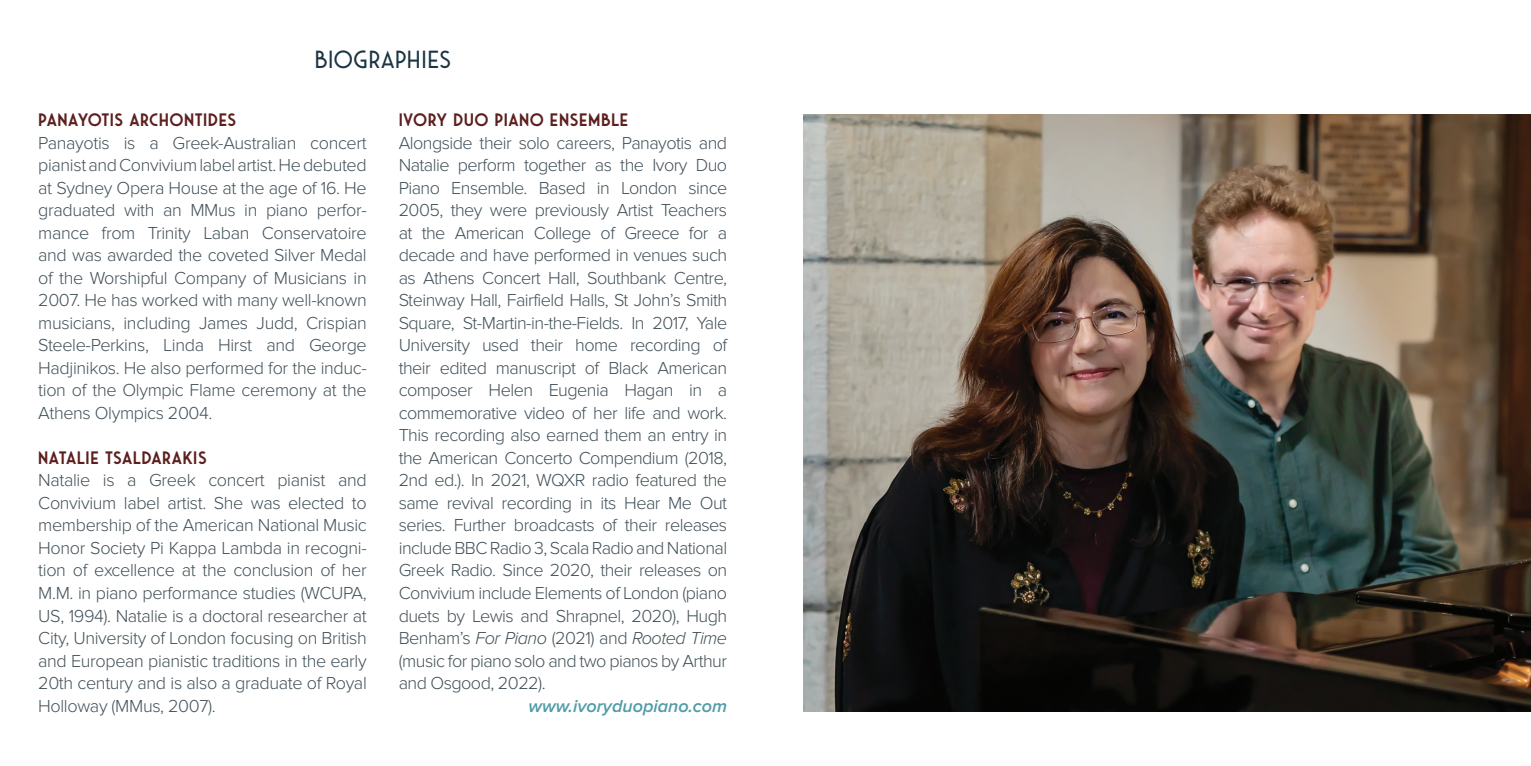
<style>
.page{position:relative;width:1531px;height:766px;background:#fff}
.page>*{position:absolute;margin:0;border:0;box-sizing:border-box;transform-origin:0 0}
.t1{font:24.75px "Saveur Sans";letter-spacing:.025em;color:#1c3542}
.t2{font:300 18px/22.5px "Proxima Nova";letter-spacing:-.03em;color:#425159}
.t3{font:italic 300 18px "Proxima Nova";letter-spacing:-.03em;color:#425159}
.t4{font:600 18px "Saveur Sans";letter-spacing:.03em;color:#5c1f1e}
.t5{font:italic 600 18px "Proxima Nova";color:#519ba8}
.s1{font-family:"Saveur Sans";font-weight:600;color:#5c1f1e}
.s2{font-style:normal}
</style>
<div class="page">
<img style="left:804px;top:114px;width:727px;height:597px">
<p class="t1" style="left:314px;top:47px;width:138px">BIOGRAPHIES</p>
<p class="t2" style="left:38px;top:109px;width:330px"><span class="s1">PANAYOTIS ARCHONTIDES<br></span>Panayotis is a Greek-Australian concert pianist and Convivium label artist. He debuted at Sydney Opera House at the age of 16. He graduated with an MMus in piano perfor&shy;mance from Trinity Laban Conservatoire and was awarded the coveted Silver Medal of the Worshipful Company of Musicians in 2007. He has worked with many well-known musicians, including James Judd, Crispian Steele-Perkins, Linda Hirst and George Hadjinikos. He also performed for the induc&shy;tion of the Olympic Flame ceremony at the Athens Olympics 2004.</p>
<p class="t2" style="left:38px;top:446px;width:330px"><span class="s1">NATALIE TSALDARAKIS<br></span>Natalie is a Greek concert pianist and Convivium label artist. She was elected to membership of the American National Music Honor Society Pi Kappa Lambda in recogni&shy;tion of excellence at the conclusion of her M.M. in piano performance studies (WCUPA, US, 1994). Natalie is a doctoral researcher at City, University of London focusing on British and European pianistic traditions in the early 20th century and is also a graduate of Royal Holloway (MMus, 2007).</p>
<p class="t4" style="left:399px;top:110px;width:231px">IVORY DUO PIANO ENSEMBLE</p>
<p class="t2" style="left:399px;top:131px;width:330px">Alongside their solo careers, Panayotis and</p>
<p class="t2" style="left:399px;top:154px;width:330px">Natalie perform together as the Ivory Duo</p>
<p class="t2" style="left:399px;top:176px;width:330px">Piano Ensemble. Based in London since</p>
<p class="t2" style="left:399px;top:199px;width:330px">2005, they were previously Artist Teachers</p>
<p class="t2" style="left:399px;top:221px;width:330px">at the American College of Greece for a</p>
<p class="t2" style="left:399px;top:244px;width:330px">decade and have performed in venues such</p>
<p class="t2" style="left:399px;top:266px;width:330px">as Athens Concert Hall, Southbank Centre,</p>
<p class="t2" style="left:399px;top:289px;width:330px">Steinway Hall, Fairfield Halls, St John’s Smith</p>
<p class="t2" style="left:399px;top:311px;width:330px">Square, St-Martin-in-the-Fields. In 2017, Yale</p>
<p class="t2" style="left:399px;top:334px;width:330px">University used their home recording of</p>
<p class="t2" style="left:399px;top:356px;width:330px">their edited manuscript of Black American</p>
<p class="t2" style="left:399px;top:379px;width:330px">composer Helen Eugenia Hagan in a</p>
<p class="t2" style="left:399px;top:401px;width:330px">commemorative video of her life and work.</p>
<p class="t2" style="left:399px;top:424px;width:330px">This recording also earned them an entry in</p>
<p class="t2" style="left:399px;top:446px;width:330px">the American Concerto Compendium (2018,</p>
<p class="t2" style="left:399px;top:469px;width:330px">2nd ed.). In 2021, WQXR radio featured the</p>
<p class="t2" style="left:399px;top:491px;width:330px">same revival recording in its Hear Me Out</p>
<p class="t2" style="left:399px;top:514px;width:330px">series. Further broadcasts of their releases</p>
<p class="t2" style="left:399px;top:536px;width:330px">include BBC Radio 3, Scala Radio and National</p>
<p class="t2" style="left:399px;top:559px;width:330px">Greek Radio. Since 2020, their releases on</p>
<p class="t2" style="left:399px;top:581px;width:330px">Convivium include Elements of London (piano</p>
<p class="t2" style="left:399px;top:604px;width:330px">duets by Lewis and Shrapnel, 2020), Hugh</p>
<p class="t3" style="left:399px;top:628px;width:330px"><span class="s2">Benham’s</span> For Piano <span class="s2">(2021) and</span> Rooted Time</p>
<p class="t2" style="left:399px;top:649px;width:330px">(music for piano solo and two pianos by Arthur</p>
<p class="t2" style="left:399px;top:671px;width:148px">and Osgood, 2022).</p>
<p class="t5" style="left:528px;top:695px;width:200px">www.ivoryduopiano.com</p>
</div>
